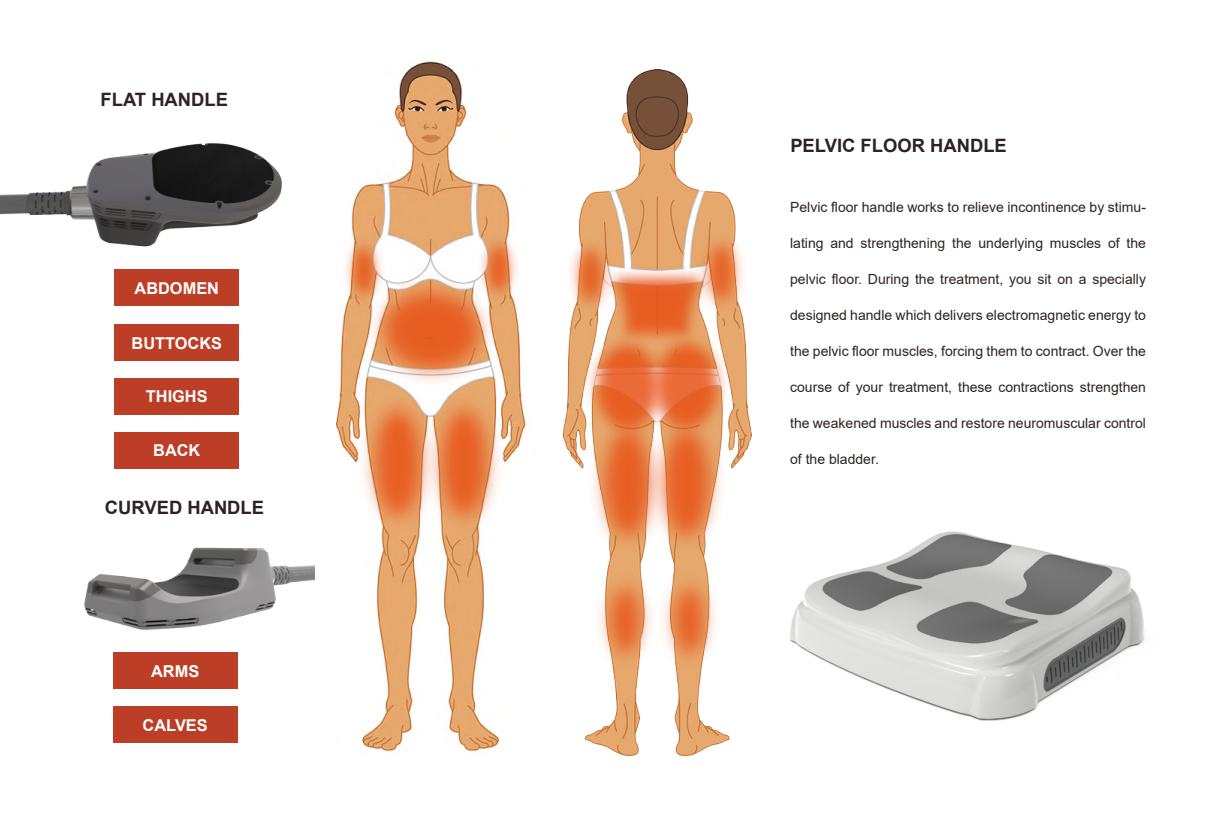
<style>
.page{position:relative;width:1208px;height:825px;background:#fff}
.page>*{position:absolute;margin:0;border:0;box-sizing:border-box;transform-origin:0 0}
.t1{font:700 18.4px "Arial";color:#2e2222}
.t2{font:700 16.4px "Arial";color:#fff}
.t3{font:14px "Arial";color:#2e2222}
</style>
<div class="page">
<img style="left:84px;top:547px;width:230px;height:83px">
<img style="left:0;top:143px;width:282px;height:127px">
<div style="left:113px;top:652px;width:125px;height:37px;background:#bc3e26"></div>
<div style="left:114px;top:432px;width:125px;height:37px;background:#bc3e26"></div>
<div style="left:114px;top:270px;width:125px;height:36px;background:#bc3e26"></div>
<div style="left:114px;top:324px;width:125px;height:36px;background:#bc3e26"></div>
<div style="left:114px;top:378px;width:125px;height:37px;background:#bc3e26"></div>
<div style="left:113px;top:706px;width:125px;height:37px;background:#bc3e26"></div>
<img style="left:337px;top:61px;width:189px;height:691px">
<img style="left:349px;top:258px;width:165px;height:117px">
<img style="left:340px;top:375px;width:66px;height:176px">
<img style="left:406px;top:375px;width:115px;height:176px">
<img style="left:337px;top:213px;width:72px;height:117px">
<img style="left:453px;top:210px;width:73px;height:117px">
<img style="left:579px;top:69px;width:155px;height:687px">
<img style="left:562px;top:337px;width:58px;height:114px">
<img style="left:620px;top:336px;width:130px;height:85px">
<img style="left:569px;top:396px;width:59px;height:157px">
<img style="left:628px;top:396px;width:116px;height:157px">
<img style="left:579px;top:553px;width:60px;height:136px">
<img style="left:639px;top:553px;width:53px;height:136px">
<img style="left:674px;top:210px;width:72px;height:126px">
<img style="left:569px;top:215px;width:68px;height:122px">
<img style="left:579px;top:243px;width:157px;height:127px">
<img style="left:692px;top:421px;width:453px;height:335px">
<h1 class="t1" style="left:100px;top:86px;width:129px">FLAT HANDLE</h1>
<p class="t2" style="left:135px;top:276px;width:86px">ABDOMEN</p>
<p class="t2" style="left:131px;top:331px;width:92px">BUTTOCKS</p>
<p class="t2" style="left:146px;top:384px;width:63px">THIGHS</p>
<p class="t2" style="left:153px;top:438px;width:49px">BACK</p>
<h1 class="t1" style="left:105px;top:495px;width:161px">CURVED HANDLE</h1>
<p class="t2" style="left:151px;top:660px;width:50px">ARMS</p>
<p class="t2" style="left:143px;top:714px;width:67px">CALVES</p>
<h1 class="t1" style="left:790px;top:132px;width:218px">PELVIC FLOOR HANDLE</h1>
<p class="t3" style="left:790px;top:197px;width:357px">Pelvic floor handle works to relieve incontinence by stimu-</p>
<p class="t3" style="left:790px;top:233px;width:357px">lating and strengthening the underlying muscles of the</p>
<p class="t3" style="left:790px;top:269px;width:357px">pelvic floor. During the treatment, you sit on a specially</p>
<p class="t3" style="left:790px;top:305px;width:357px">designed handle which delivers electromagnetic energy to</p>
<p class="t3" style="left:790px;top:341px;width:357px">the pelvic floor muscles, forcing them to contract. Over the</p>
<p class="t3" style="left:790px;top:377px;width:357px">course of your treatment, these contractions strengthen</p>
<p class="t3" style="left:790px;top:413px;width:357px">the weakened muscles and restore neuromuscular control</p>
<p class="t3" style="left:790px;top:449px;width:90px">of the bladder.</p>
</div>
